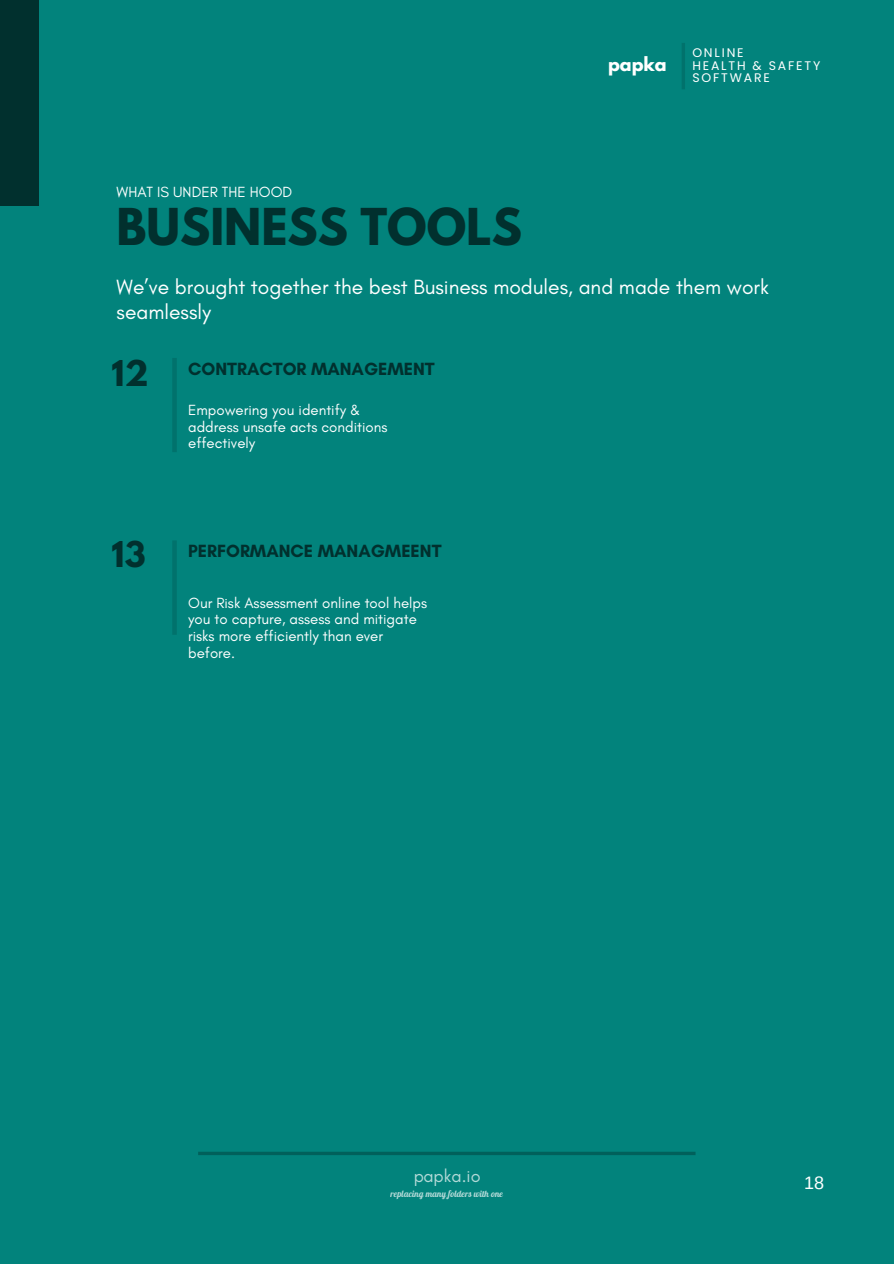
<style>
.page{position:relative;width:894px;height:1264px;background:#fff}
.page>*{position:absolute;margin:0;border:0;box-sizing:border-box;transform-origin:0 0}
.t1{font:700 45px "League Spartan";color:#01302e}
.t2{font:700 31.5px "League Spartan";color:#01302e}
.t3{font:21px/24.8px "Glacial Indifference";color:#fff}
.t4{font:700 18px "Glacial Indifference";color:#01302e}
.t5{font:18px "Glacial Indifference";color:#fff}
.t6{font:18px "Arimo";color:#fff}
.t7{font:700 17.25px "League Spartan";color:#fff}
.t8{font:15px/16.8px "Glacial Indifference";color:#fff}
.t9{font:12.45px "Poppins";letter-spacing:.145em;color:#fff}
.t10{font:9px "Galada";color:#fff}
</style>
<div class="page">
<div style="left:0;top:0;width:893px;height:1263px;background:#02837c"></div>
<div style="left:0;top:0;width:39px;height:206px;background:#01302e"></div>
<svg style="left:198px;top:1152px;width:497px;height:3px"></svg>
<hr style="left:681px;top:43px;width:3px;height:46px;background:#01302e">
<div style="left:172px;top:358px;width:5px;height:94px;background:#01726c"></div>
<div style="left:172px;top:540px;width:5px;height:95px;background:#01726c"></div>
<p class="t8" style="left:117px;top:183px;width:177px">WHAT IS UNDER THE HOOD</p>
<p class="t1" style="left:117px;top:204px;width:406px">BUSINESS TOOLS</p>
<p class="t7" style="left:607px;top:55px;width:60px">papka</p>
<p class="t9" style="left:692px;top:44px;width:53px">ONLINE</p>
<h6 class="t9" style="left:692px;top:57px;width:129px">HEALTH &amp; SAFETY</h6>
<h1 class="t9" style="left:692px;top:69px;width:79px">SOFTWARE</h1>
<h4 class="t3" style="left:117px;top:275px;width:653px">We’ve brought together the best Business modules, and made them work seamlessly</h4>
<p class="t2" style="left:112px;top:358px;width:38px">12</p>
<p class="t2" style="left:112px;top:539px;width:35px">13</p>
<p class="t4" style="left:188px;top:358px;width:248px">CONTRACTOR MANAGEMENT</p>
<h2 class="t8" style="left:188px;top:401px;width:201px">Empowering you identify &amp; address unsafe acts conditions effectively</h2>
<p class="t4" style="left:188px;top:540px;width:255px">PERFORMANCE MANAGMEENT</p>
<h3 class="t8" style="left:188px;top:594px;width:240px">Our Risk Assessment online tool helps you to capture, assess and mitigate risks more efficiently than ever before.</h3>
<p class="t5" style="left:413px;top:1164px;width:69px">papka.io</p>
<p class="t10" style="left:390px;top:1188px;width:114px">replacing many folders with one</p>
<p class="t6" style="left:804px;top:1172px;width:22px">18</p>
</div>
